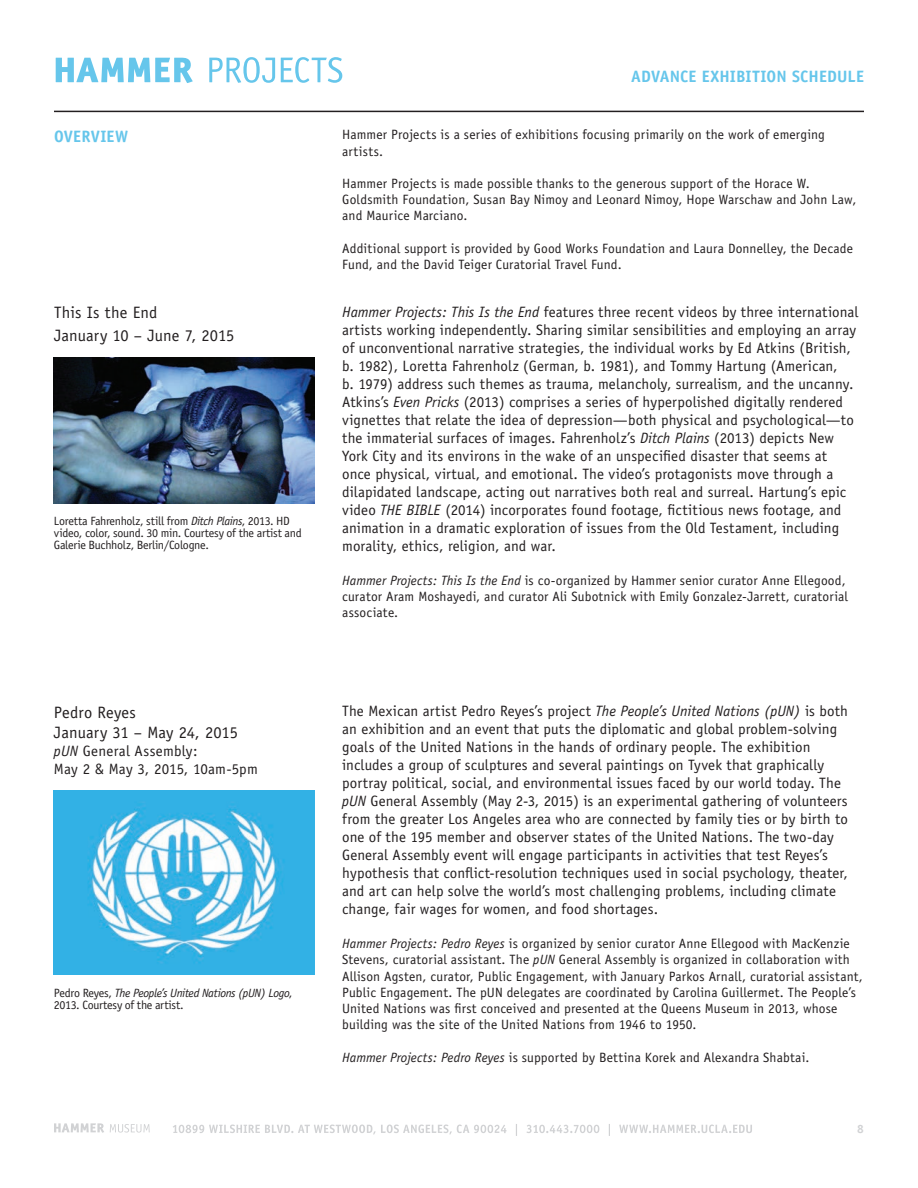
<style>
.page{position:relative;width:918px;height:1188px;background:#fff}
.page>*{position:absolute;margin:0;border:0;box-sizing:border-box;transform-origin:0 0}
.t1{font:16.5px/23.2px "Officina Sans";letter-spacing:.005em;color:#231f20}
.t2{font:700 16.5px "Officina Sans";letter-spacing:.01em;color:#66c6eb}
.t3{font:15px/18px "Officina Sans";letter-spacing:.005em;color:#231f20}
.t4{font:13.5px/16.2px "Officina Sans";letter-spacing:.01em;color:#231f20}
.t5{font:12px/12px "Officina Sans";letter-spacing:-.025em;color:#231f20}
.t6{font:700 12px "Officina Sans";color:#d1d2d4}
.s1{font-style:italic}
</style>
<div class="page">
<svg style="left:54px;top:1123px;width:96px;height:10px"></svg>
<svg style="left:173px;top:1124px;width:579px;height:12px"></svg>
<svg style="left:56px;top:57px;width:286px;height:26px"></svg>
<hr style="left:54px;top:111px;width:810px;height:1px;background:#231f20">
<img style="left:54px;top:790px;width:261px;height:184px">
<img style="left:54px;top:357px;width:261px;height:147px">
<p class="t2" style="left:54px;top:126px;width:76px">OVERVIEW</p>
<p class="t1" style="left:54px;top:301px;width:182px">This Is the End<br>January 10 – June 7, 2015</p>
<p class="t5" style="left:54px;top:515px;width:249px">Loretta Fahrenholz, still from <span class="s1">Ditch Plains</span>, 2013. HD video, color, sound. 30 min. Courtesy of the artist and<br>Galerie Buchholz, Berlin/Cologne.</p>
<p class="t1" style="left:54px;top:702px;width:185px;line-height:19.8px">Pedro Reyes<br>January 31 – May 24, 2015</p>
<p class="t3" style="left:54px;top:741px;width:205px"><span class="s1">pUN</span> General Assembly:<br>May 2 &amp; May 3, 2015, 10am-5pm</p>
<p class="t5" style="left:54px;top:987px;width:240px">Pedro Reyes, <span class="s1">The People’s United Nations (pUN) Logo</span>,<br>2013. Courtesy of the artist.</p>
<p class="t2" style="left:631px;top:66px;width:234px">ADVANCE EXHIBITION SCHEDULE</p>
<p class="t4" style="left:342px;top:127px;width:484px">Hammer Projects is a series of exhibitions focusing primarily on the work of emerging artists.</p>
<p class="t4" style="left:342px;top:175px;width:516px">Hammer Projects is made possible thanks to the generous support of the Horace W.<br>Goldsmith Foundation, Susan Bay Nimoy and Leonard Nimoy, Hope Warschaw and John Law, and Maurice Marciano.</p>
<p class="t4" style="left:342px;top:240px;width:512px">Additional support is provided by Good Works Foundation and Laura Donnelley, the Decade<br>Fund, and the David Teiger Curatorial Travel Fund.</p>
<p class="t3" style="left:342px;top:303px;width:518px"><span class="s1">Hammer Projects: This Is the End</span> features three recent videos by three international artists working independently. Sharing similar sensibilities and employing an array of unconventional narrative strategies, the individual works by Ed Atkins (British, b. 1982), Loretta Fahrenholz (German, b. 1981), and Tommy Hartung (American,<br>b. 1979) address such themes as trauma, melancholy, surrealism, and the uncanny.<br>Atkins’s <span class="s1">Even Pricks</span> (2013) comprises a series of hyperpolished digitally rendered vignettes that relate the idea of depression—both physical and psychological—to the immaterial surfaces of images. Fahrenholz’s <span class="s1">Ditch Plains</span> (2013) depicts New York City and its environs in the wake of an unspecified disaster that seems at once physical, virtual, and emotional. The video’s protagonists move through a dilapidated landscape, acting out narratives both real and surreal. Hartung’s epic video <span class="s1">THE BIBLE</span> (2014) incorporates found footage, fictitious news footage, and animation in a dramatic exploration of issues from the Old Testament, including morality, ethics, religion, and war.</p>
<p class="t4" style="left:342px;top:572px;width:507px"><span class="s1">Hammer Projects: This Is the End</span> is co-organized by Hammer senior curator Anne Ellegood, curator Aram Moshayedi, and curator Ali Subotnick with Emily Gonzalez-Jarrett, curatorial associate.</p>
<p class="t3" style="left:342px;top:702px;width:507px">The Mexican artist Pedro Reyes’s project <span class="s1">The People’s United Nations (pUN)</span> is both an exhibition and an event that puts the diplomatic and global problem-solving goals of the United Nations in the hands of ordinary people. The exhibition includes a group of sculptures and several paintings on Tyvek that graphically portray political, social, and environmental issues faced by our world today. The <span class="s1">pUN</span> General Assembly (May 2-3, 2015) is an experimental gathering of volunteers from the greater Los Angeles area who are connected by family ties or by birth to one of the 195 member and observer states of the United Nations. The two-day General Assembly event will engage participants in activities that test Reyes’s hypothesis that conflict-resolution techniques used in social psychology, theater, and art can help solve the world’s most challenging problems, including climate change, fair wages for women, and food shortages.</p>
<p class="t4" style="left:342px;top:936px;width:522px"><span class="s1">Hammer Projects: Pedro Reyes</span> is organized by senior curator Anne Ellegood with MacKenzie Stevens, curatorial assistant. The <span class="s1">pUN</span> General Assembly is organized in collaboration with Allison Agsten, curator, Public Engagement, with January Parkos Arnall, curatorial assistant, Public Engagement. The pUN delegates are coordinated by Carolina Guillermet. The People’s United Nations was first conceived and presented at the Queens Museum in 2013, whose building was the site of the United Nations from 1946 to 1950.</p>
<p class="t4" style="left:342px;top:1049px;width:469px"><span class="s1">Hammer Projects: Pedro Reyes</span> is supported by Bettina Korek and Alexandra Shabtai.</p>
<p class="t6" style="left:857px;top:1121px;width:8px">8</p>
</div>
